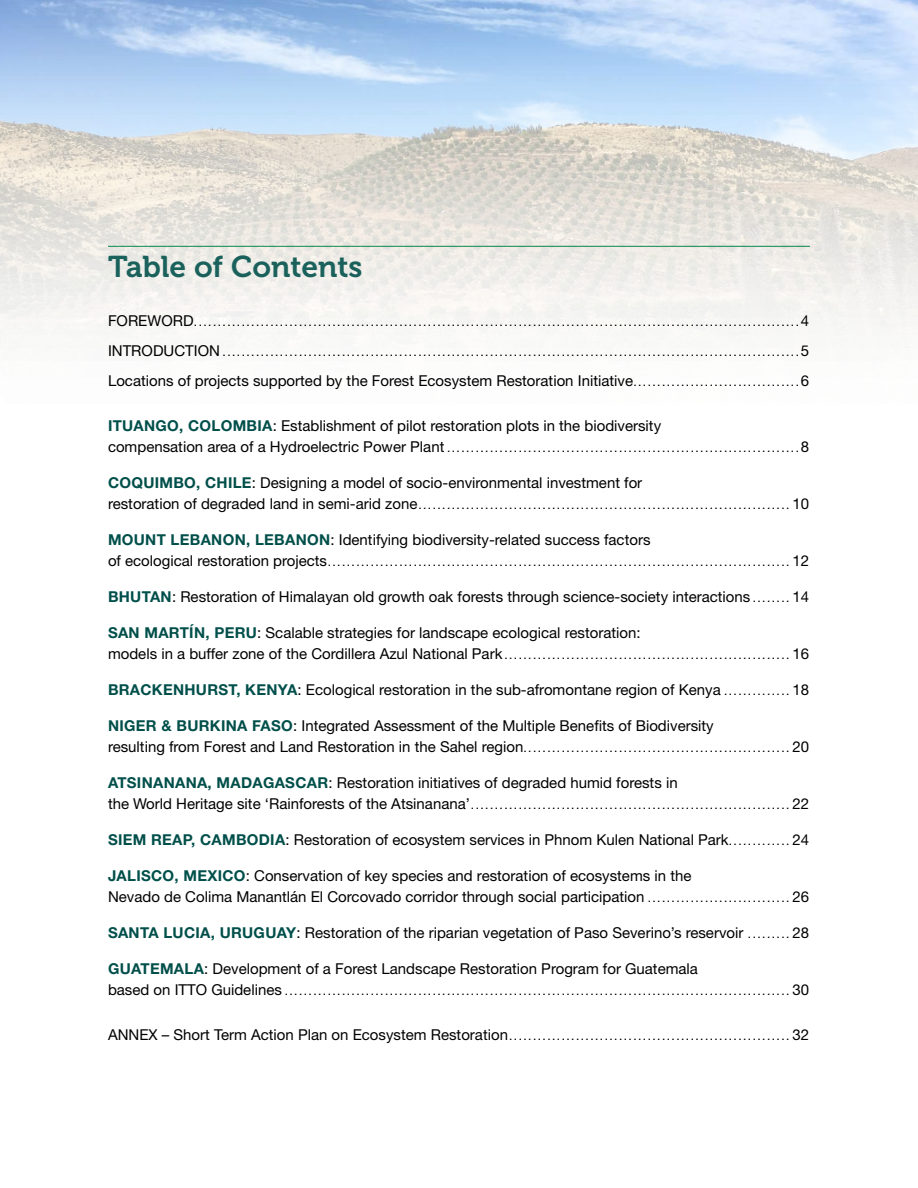
<style>
.page{position:relative;width:918px;height:1188px;background:#fff}
.page>*{position:absolute;margin:0;border:0;box-sizing:border-box;transform-origin:0 0}
.L1_intros{font:30px "Museo 700";color:#1a615c}
.Toc_1{font:15px/21px "Helvetica Neue LT Std";color:#000}
.Toc_1-2{font:12px "Helvetica Neue LT Std";color:#000}
.s1{font-size:15px}
.s2{font-size:12px}
.s3{font-weight:700;color:#004f4a}
</style>
<div class="page">
<img style="left:0;top:0;width:918px;height:340px">
<hr style="left:108px;top:246px;width:702px;height:1px;background:#088547">
<p class="L1_intros" style="left:108px;top:250px;width:256px">Table of Contents</p>
<p class="Toc_1-2" style="left:108px;top:315px;width:703px"><span class="s1">FOREWORD</span>...............................................................................................................................<span class="s1">4</span></p>
<p class="Toc_1-2" style="left:108px;top:345px;width:703px"><span class="s1">INTRODUCTION</span>.........................................................................................................................<span class="s1">5</span></p>
<p class="Toc_1" style="left:108px;top:370px;width:703px">Locations of projects supported by the Forest Ecosystem Restoration Initiative<span class="s2">...................................</span>6</p>
<p class="Toc_1" style="left:108px;top:415px;width:555px"><span class="s3">ITUANGO, COLOMBIA</span>: Establishment of pilot restoration plots in the biodiversity</p>
<p class="Toc_1-2" style="left:108px;top:441px;width:703px"><span class="s1">compensation area of a Hydroelectric Power Plant</span>..........................................................................<span class="s1">8</span></p>
<p class="Toc_1" style="left:108px;top:472px;width:536px"><span class="s3">COQUIMBO, CHILE</span>: Designing a model of socio-environmental investment for</p>
<p class="Toc_1-2" style="left:108px;top:498px;width:703px"><span class="s1">restoration of degraded land in semi-arid zone</span>.............................................................................. <span class="s1">10</span></p>
<p class="Toc_1" style="left:108px;top:529px;width:544px"><span class="s3">MOUNT LEBANON, LEBANON</span>: Identifying biodiversity-related success factors</p>
<p class="Toc_1-2" style="left:108px;top:555px;width:703px"><span class="s1">of ecological restoration projects</span>................................................................................................. <span class="s1">12</span></p>
<p class="Toc_1" style="left:108px;top:586px;width:703px"><span class="s3">BHUTAN</span>: Restoration of Himalayan old growth oak forests through science-society interactions <span class="s2">........</span> 14</p>
<p class="Toc_1" style="left:108px;top:622px;width:534px"><span class="s3">SAN MARTÍN, PERU</span>: Scalable strategies for landscape ecological restoration:</p>
<p class="Toc_1-2" style="left:108px;top:648px;width:703px"><span class="s1">models in a buffer zone of the Cordillera Azul National Park</span>............................................................ <span class="s1">16</span></p>
<p class="Toc_1" style="left:108px;top:679px;width:703px"><span class="s3">BRACKENHURST, KENYA</span>: Ecological restoration in the sub-afromontane region of Kenya <span class="s2">..............</span> 18</p>
<p class="Toc_1" style="left:108px;top:715px;width:607px"><span class="s3">NIGER &amp; BURKINA FASO</span>: Integrated Assessment of the Multiple Benefits of Biodiversity</p>
<p class="Toc_1-2" style="left:108px;top:741px;width:703px"><span class="s1">resulting from Forest and Land Restoration in the Sahel region</span>........................................................ <span class="s1">20</span></p>
<p class="Toc_1" style="left:108px;top:772px;width:571px"><span class="s3">ATSINANANA, MADAGASCAR</span>: Restoration initiatives of degraded humid forests in</p>
<p class="Toc_1-2" style="left:108px;top:798px;width:703px"><span class="s1">the World Heritage site ‘Rainforests of the Atsinanana’</span>................................................................... <span class="s1">22</span></p>
<p class="Toc_1" style="left:108px;top:829px;width:703px"><span class="s3">SIEM REAP, CAMBODIA</span>: Restoration of ecosystem services in Phnom Kulen National Park<span class="s2">.............</span> 24</p>
<p class="Toc_1" style="left:108px;top:865px;width:703px"><span class="s3">JALISCO, MEXICO</span>: Conservation of key species and restoration of ecosystems in the<br>Nevado de Colima Manantlán El Corcovado corridor through social participation <span class="s2">..............................</span> 26</p>
<p class="Toc_1" style="left:108px;top:922px;width:703px"><span class="s3">SANTA LUCIA, URUGUAY</span>: Restoration of the riparian vegetation of Paso Severino’s reservoir <span class="s2">.........</span> 28</p>
<p class="Toc_1" style="left:108px;top:958px;width:592px"><span class="s3">GUATEMALA</span>: Development of a Forest Landscape Restoration Program for Guatemala</p>
<p class="Toc_1-2" style="left:108px;top:984px;width:703px"><span class="s1">based on ITTO Guidelines</span> .......................................................................................................... <span class="s1">30</span></p>
<p class="Toc_1-2" style="left:108px;top:1029px;width:703px"><span class="s1">ANNEX – Short Term Action Plan on Ecosystem Restoration</span>........................................................... <span class="s1">32</span></p>
</div>
